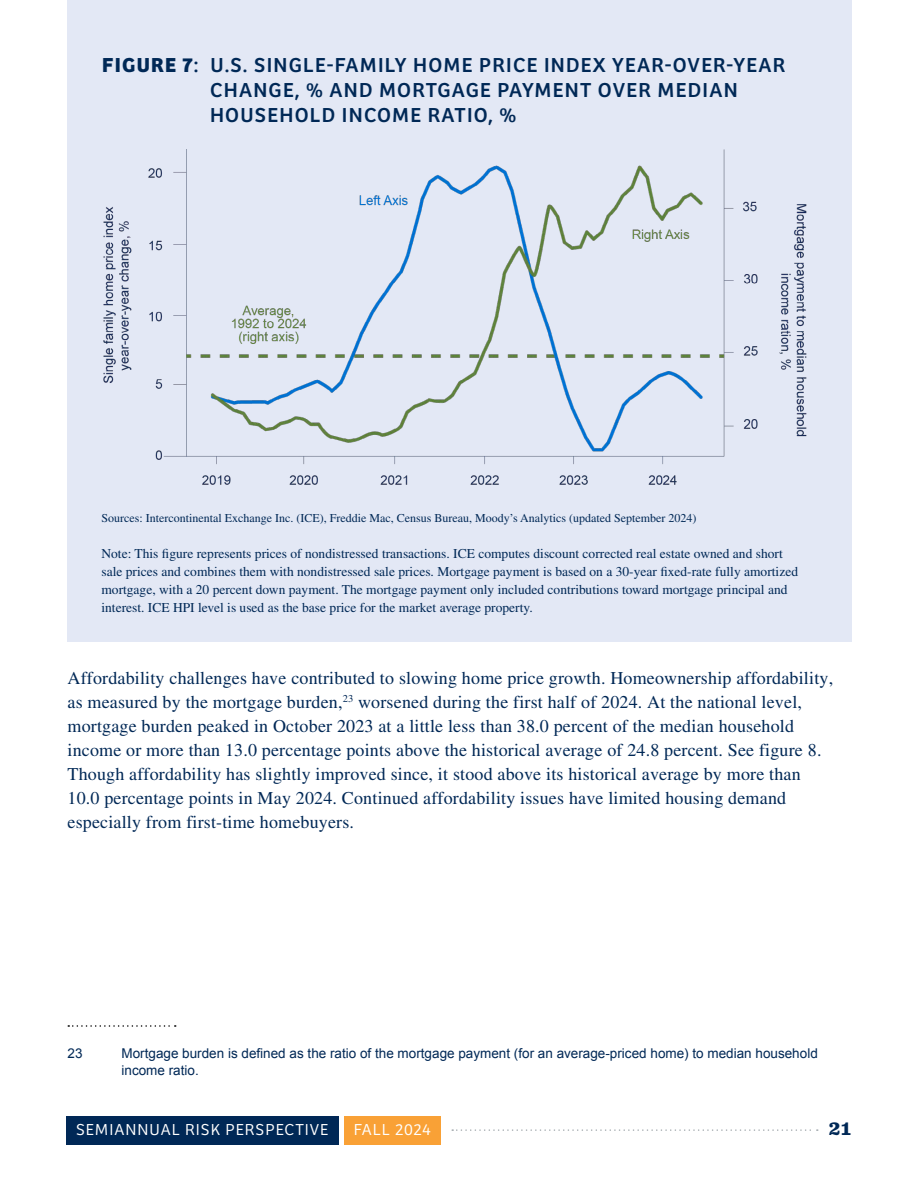
<style>
.page{position:relative;width:918px;height:1188px;background:#fff}
.page>*{position:absolute;margin:0;border:0;box-sizing:border-box;transform-origin:0 0}
.Figure_Heading{font:21px/25.2px "Bree";letter-spacing:.06em;color:#002856}
.t1{font:18px/24px "Times LT Std";letter-spacing:.01em;color:#002856}
.t2{font:700 18px "Clarendon Text Pro";color:#002856}
.t3{font:300 16.5px "Bree";letter-spacing:.06em;color:#fff}
.t4{font:300 16.5px "Bree";letter-spacing:.04em;color:#fff}
.Notes{font:13.5px/18px "Times LT Std";color:#002856}
.Footnote{font:13.5px/16.2px "Arial";color:#002856}
.Sources{font:12px "Times LT Std";color:#002856}
.s1{font-weight:700}
</style>
<div class="page">
<div style="left:66px;top:1116px;width:272px;height:29px;background:#002856"></div>
<div style="left:344px;top:1116px;width:97px;height:29px;background:#f9a136"></div>
<svg style="left:452px;top:1129px;width:366px;height:2px"></svg>
<svg style="left:68px;top:1025px;width:108px;height:2px"></svg>
<div style="left:68px;top:0;width:784px;height:642px;background:#e3e8f5"></div>
<img style="left:103px;top:149px;width:704px;height:336px">
<h3 class="Figure_Heading" style="left:102px;top:50px;width:685px"><span class="s1">FIGURE 7</span>: U.S. SINGLE-FAMILY HOME PRICE INDEX YEAR-OVER-YEAR</h3>
<h3 class="Figure_Heading" style="left:210px;top:76px;width:529px">CHANGE, % AND MORTGAGE PAYMENT OVER MEDIAN<br>HOUSEHOLD INCOME RATIO, %</h3>
<p class="Sources" style="left:101px;top:511px;width:596px">Sources: Intercontinental Exchange Inc. (ICE), Freddie Mac, Census Bureau, Moody’s Analytics (updated September 2024)</p>
<p class="Notes" style="left:101px;top:545px;width:698px">Note: This figure represents prices of nondistressed transactions. ICE computes discount corrected real estate owned and short sale prices and combines them with nondistressed sale prices. Mortgage payment is based on a 30-year fixed-rate fully amortized mortgage, with a 20 percent down payment. The mortgage payment only included contributions toward mortgage principal and interest. ICE HPI level is used as the base price for the market average property.</p>
<p class="t1" style="left:68px;top:666px;width:767px">Affordability challenges have contributed to slowing home price growth. Homeownership affordability, as measured by the mortgage burden,<sup>23</sup> worsened during the first half of 2024. At the national level, mortgage burden peaked in October 2023 at a little less than 38.0 percent of the median household income or more than 13.0 percentage points above the historical average of 24.8 percent. See figure 8.<br>Though affordability has slightly improved since, it stood above its historical average by more than 10.0 percentage points in May 2024. Continued affordability issues have limited housing demand especially from first-time homebuyers.</p>
<p class="Footnote" style="left:68px;top:1046px;width:17px">23</p>
<p class="Footnote" style="left:122px;top:1046px;width:698px">Mortgage burden is defined as the ratio of the mortgage payment (for an average-priced home) to median household income ratio.</p>
<p class="t3" style="left:76px;top:1118px;width:254px">SEMIANNUAL RISK PERSPECTIVE</p>
<p class="t4" style="left:354px;top:1118px;width:78px">FALL 2024</p>
<p class="t2" style="left:829px;top:1118px;width:24px">21</p>
</div>
